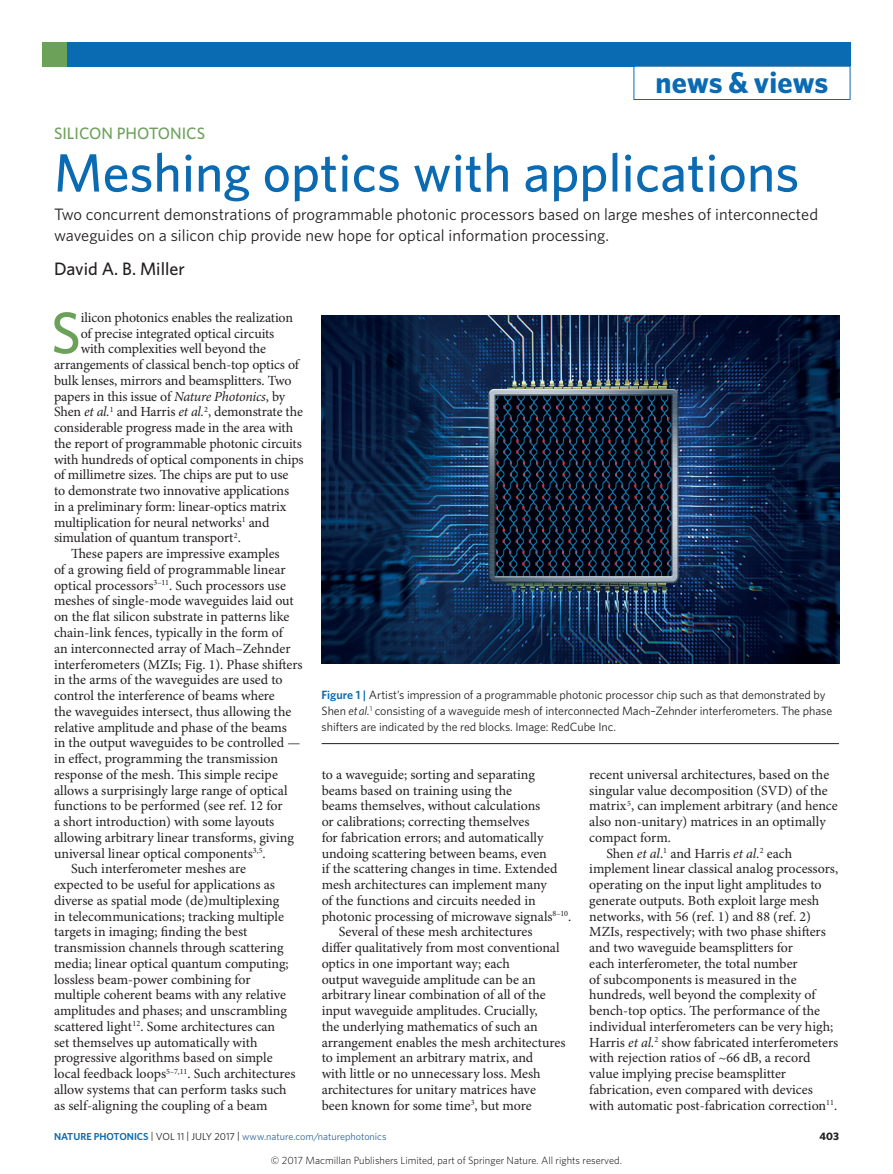
<style>
.page{position:relative;width:893px;height:1174px;background:#fff}
.page>*{position:absolute;margin:0;border:0;box-sizing:border-box;transform-origin:0 0}
.Body_first_w_drop_c{font:500 59.1px "Whitney";color:#6ca15a}
.Title{font:500 54px "Whitney";color:#0a6ab2}
.t1{font:700 30px "Whitney";color:#0a6ab2}
.Author{font:500 18px "Whitney";color:#231f20}
.Standfirst{font:16.5px/21px "Whitney";color:#231f20}
.Subject{font:500 16.5px "Whitney";color:#6ca15a}
.Body_text{font:13.95px/15.8px "Minion Pro";color:#231f20}
.Body_first_w_drop_c-2{font:13.95px "Minion Pro";letter-spacing:-.01em;color:#231f20}
.Figure_caption{font:12px/15.8px "Whitney";letter-spacing:-.005em;color:#231f20}
.t2{font:700 10.8px "Whitney";color:#231f20}
.t3{font:300 10.5px "Whitney";color:#000}
.t4{font:10.2px "Whitney";color:#2f679b}
.s1{font-style:italic}
.s2{font-weight:600;color:#0a6ab2}
.s3{color:#231f20}
</style>
<div class="page">
<div style="left:43px;top:43px;width:807px;height:24px;background:#0a6ab2"></div>
<div style="left:43px;top:43px;width:24px;height:24px;background:#6ca15a"></div>
<div style="left:633px;top:66px;width:217px;height:34px;border:1px solid #0a6ab2"></div>
<img style="left:322px;top:315px;width:517px;height:348px">
<hr style="left:322px;top:743px;width:517px;height:1px;background:#231f20">
<h3 class="t1" style="left:656px;top:62px;width:174px">news &amp; views</h3>
<p class="Subject" style="left:54px;top:122px;width:153px">SILICON PHOTONICS</p>
<p class="Title" style="left:54px;top:137px;width:747px">Meshing optics with applications</p>
<p class="Standfirst" style="left:54px;top:203px;width:766px">Two concurrent demonstrations of programmable photonic processors based on large meshes of interconnected waveguides on a silicon chip provide new hope for optical information processing.</p>
<p class="Author" style="left:54px;top:257px;width:132px">David A. B. Miller</p>
<p class="Body_first_w_drop_c" style="left:51px;top:294px;width:32px">S</p>
<p class="Body_first_w_drop_c-2" style="left:81px;top:309px;width:214px">ilicon photonics enables the realization</p>
<p class="Body_first_w_drop_c-2" style="left:81px;top:325px;width:195px">of precise integrated optical circuits</p>
<p class="Body_first_w_drop_c-2" style="left:81px;top:340px;width:187px">with complexities well beyond the</p>
<p class="Body_first_w_drop_c-2" style="left:54px;top:356px;width:246px">arrangements of classical bench-top optics of</p>
<p class="Body_first_w_drop_c-2" style="left:54px;top:372px;width:239px">bulk lenses, mirrors and beamsplitters. Two</p>
<p class="Body_first_w_drop_c-2" style="left:54px;top:388px;width:233px">papers in this issue of <span class="s1">Nature Photonics</span>, by</p>
<p class="Body_first_w_drop_c-2" style="left:54px;top:403px;width:250px">Shen <span class="s1">et al.</span><sup>1</sup> and Harris <span class="s1">et al.</span><sup>2</sup>, demonstrate the</p>
<p class="Body_first_w_drop_c-2" style="left:54px;top:419px;width:241px">considerable progress made in the area with</p>
<p class="Body_first_w_drop_c-2" style="left:54px;top:435px;width:249px">the report of programmable photonic circuits</p>
<p class="Body_first_w_drop_c-2" style="left:54px;top:451px;width:251px">with hundreds of optical components in chips</p>
<p class="Body_first_w_drop_c-2" style="left:54px;top:466px;width:236px">of millimetre sizes. The chips are put to use</p>
<p class="Body_first_w_drop_c-2" style="left:54px;top:482px;width:237px">to demonstrate two innovative applications</p>
<p class="Body_first_w_drop_c-2" style="left:54px;top:498px;width:234px">in a preliminary form: linear-optics matrix</p>
<p class="Body_first_w_drop_c-2" style="left:54px;top:514px;width:217px">multiplication for neural networks<sup>1</sup> and</p>
<p class="Body_first_w_drop_c-2" style="left:54px;top:529px;width:188px">simulation of quantum transport<sup>2</sup>.</p>
<p class="Body_text" style="left:54px;top:546px;width:250px;text-indent:17px">These papers are impressive examples<br>of a growing field of programmable linear optical processors<sup>3–11</sup>. Such processors use meshes of single-mode waveguides laid out on the flat silicon substrate in patterns like chain-link fences, typically in the form of<br>an interconnected array of Mach–Zehnder interferometers (MZIs; Fig. 1). Phase shifters in the arms of the waveguides are used to control the interference of beams where<br>the waveguides intersect, thus allowing the relative amplitude and phase of the beams<br>in the output waveguides to be controlled — in effect, programming the transmission response of the mesh. This simple recipe allows a surprisingly large range of optical functions to be performed (see ref. 12 for<br>a short introduction) with some layouts allowing arbitrary linear transforms, giving universal linear optical components<sup>3,5</sup>.</p>
<p class="Body_text" style="left:54px;top:861px;width:243px;text-indent:17px">Such interferometer meshes are expected to be useful for applications as diverse as spatial mode (de)multiplexing<br>in telecommunications; tracking multiple targets in imaging; finding the best transmission channels through scattering media; linear optical quantum computing; lossless beam-power combining for multiple coherent beams with any relative amplitudes and phases; and unscrambling scattered light<sup>12</sup>. Some architectures can<br>set themselves up automatically with progressive algorithms based on simple local feedback loops<sup>5–7,11</sup>. Such architectures allow systems that can perform tasks such as self-aligning the coupling of a beam</p>
<p class="Figure_caption" style="left:322px;top:687px;width:512px"><span class="s2">Figure 1 |</span> Artist’s impression of a programmable photonic processor chip such as that demonstrated by<br>Shen <span class="s1">et al.</span><sup>1</sup> consisting of a waveguide mesh of interconnected Mach–Zehnder interferometers. The phase shifters are indicated by the red blocks. Image: RedCube Inc.</p>
<p class="Body_text" style="left:322px;top:767px;width:251px">to a waveguide; sorting and separating beams based on training using the<br>beams themselves, without calculations<br>or calibrations; correcting themselves<br>for fabrication errors; and automatically undoing scattering between beams, even<br>if the scattering changes in time. Extended mesh architectures can implement many<br>of the functions and circuits needed in photonic processing of microwave signals<sup>8–10</sup>.</p>
<p class="Body_text" style="left:322px;top:924px;width:245px;text-indent:17px">Several of these mesh architectures differ qualitatively from most conventional optics in one important way; each<br>output waveguide amplitude can be an arbitrary linear combination of all of the input waveguide amplitudes. Crucially,<br>the underlying mathematics of such an arrangement enables the mesh architectures to implement an arbitrary matrix, and<br>with little or no unnecessary loss. Mesh architectures for unitary matrices have been known for some time<sup>3</sup>, but more</p>
<p class="Body_text" style="left:589px;top:767px;width:250px">recent universal architectures, based on the singular value decomposition (SVD) of the matrix<sup>5</sup>, can implement arbitrary (and hence also non-unitary) matrices in an optimally compact form.</p>
<p class="Body_text" style="left:589px;top:845px;width:250px;text-indent:17px">Shen <span class="s1">et al</span>.<sup>1</sup> and Harris <span class="s1">et al.</span><sup>2</sup> each implement linear classical analog processors, operating on the input light amplitudes to generate outputs. Both exploit large mesh networks, with 56 (ref. 1) and 88 (ref. 2)<br>MZIs, respectively; with two phase shifters and two waveguide beamsplitters for<br>each interferometer, the total number<br>of subcomponents is measured in the hundreds, well beyond the complexity of bench-top optics. The performance of the individual interferometers can be very high; Harris <span class="s1">et al.</span><sup>2</sup> show fabricated interferometers with rejection ratios of ~66 dB, a record value implying precise beamsplitter fabrication, even compared with devices with automatic post-fabrication correction<sup>11</sup>.</p>
<p class="t4" style="left:54px;top:1129px;width:334px"><span class="s2">NATURE PHOTONICS</span> <span class="s3">| VOL 11 | JULY 2017 |</span> www.nature.com/naturephotonics</p>
<p class="t2" style="left:820px;top:1129px;width:21px">403</p>
<p class="t3" style="left:271px;top:1153px;width:352px">© 2017 Macmillan Publishers Limited, part of Springer Nature. All rights reserved.</p>
</div>
